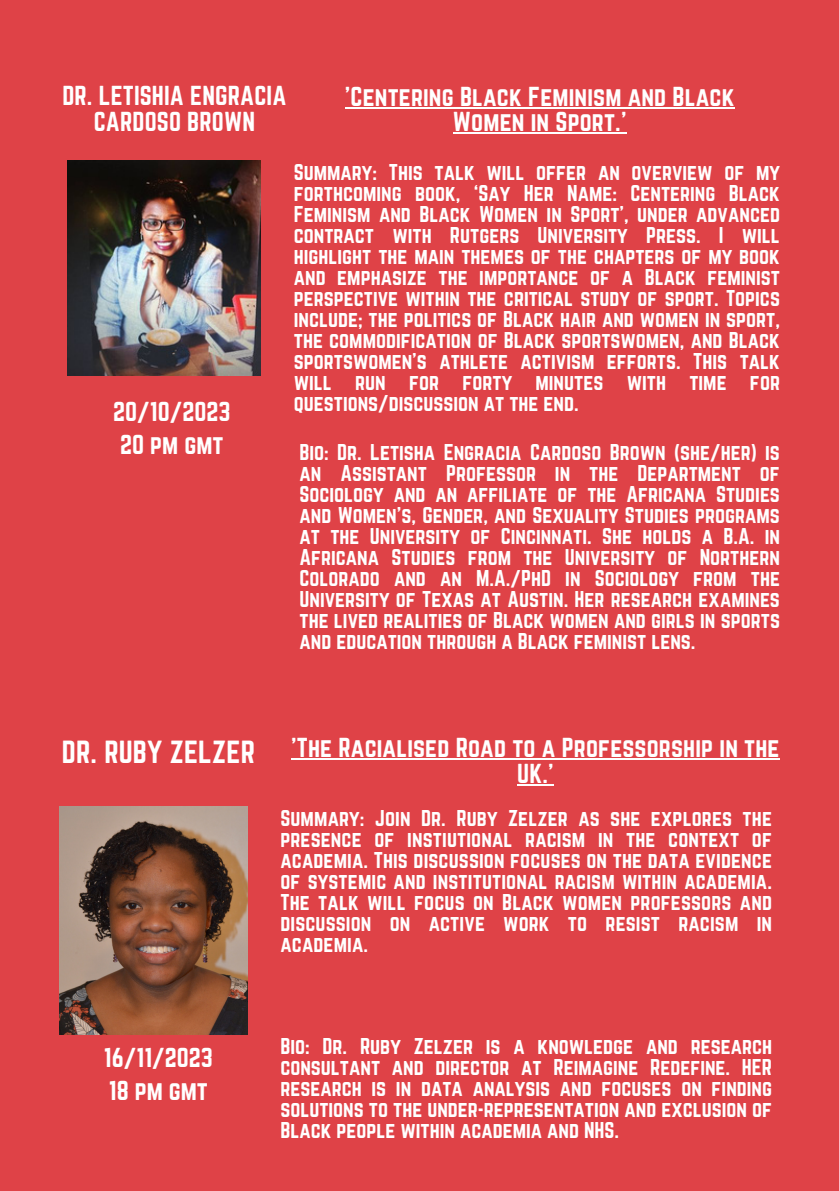
<style>
.page{position:relative;width:839px;height:1191px;background:#fff}
.page>*{position:absolute;margin:0;border:0;box-sizing:border-box;transform-origin:0 0}
.t1{font:28px "Norwester";letter-spacing:.005em;color:#fff}
.t2{font:24px/25.6px "Norwester";letter-spacing:.005em;color:#fff;text-align:center}
.t3{font:20px/21px "Norwester";color:#fff;text-align:justify}
</style>
<div class="page">
<div style="left:0;top:0;width:838px;height:1191px;background:#df4247"></div>
<img style="left:68px;top:161px;width:192px;height:214px">
<hr style="left:345px;top:107px;width:389px;height:2px;background:#fff">
<hr style="left:453px;top:133px;width:173px;height:1px;background:#fff">
<img style="left:59px;top:807px;width:188px;height:228px">
<hr style="left:291px;top:759px;width:488px;height:1px;background:#fff">
<hr style="left:517px;top:784px;width:36px;height:2px;background:#fff">
<p class="t2" style="left:62px;top:83px;width:226px">DR. LETISHIA ENGRACIA<br>CARDOSO BROWN</p>
<p class="t2" style="left:345px;top:83px;width:391px">'Centering Black Feminism and Black<br>Women in Sport.'</p>
<p class="t2" style="left:113px;top:399px;width:119px">20/10/2023</p>
<p class="t2" style="left:120px;top:432px;width:105px">20 pm gmt</p>
<p class="t3" style="left:294px;top:161px;width:487px">Summary: This talk will offer an overview of my forthcoming book, ‘Say Her Name: Centering Black Feminism and Black Women in Sport’, under advanced contract with Rutgers University Press. I will highlight the main themes of the chapters of my book and emphasize the importance of a Black feminist perspective within the critical study of sport. Topics include; the politics of Black hair and women in sport, the commodification of Black sportswomen, and Black sportswomen’s athlete activism efforts. This talk will run for forty minutes with time for questions/discussion at the end.</p>
<p class="t3" style="left:299px;top:441px;width:482px">Bio: Dr. Letisha Engracia Cardoso Brown (she/her) is an Assistant Professor in the Department of Sociology and an affiliate of the Africana Studies and Women’s, Gender, and Sexuality Studies programs at the University of Cincinnati. She holds a B.A. in Africana Studies from the University of Northern Colorado and an M.A./PhD in Sociology from the University of Texas at Austin. Her research examines the lived realities of Black women and girls in sports and education through a Black feminist lens.</p>
<p class="t1" style="left:62px;top:735px;width:195px">DR. RUBY ZELZER</p>
<p class="t2" style="left:291px;top:735px;width:490px">'The Racialised Road to a Professorship in the<br>UK.'</p>
<p class="t3" style="left:280px;top:807px;width:493px">Summary: Join Dr. Ruby Zelzer as she explores the presence of instiutional racism in the context of academia. This discussion focuses on the data evidence of systemic and institutional racism within academia.<br>The talk will focus on Black women professors and discussion on active work to resist racism in academia.</p>
<p class="t2" style="left:104px;top:1041px;width:110px;line-height:33px;text-align:left">16/11/2023<br>18 pm gmt</p>
<p class="t3" style="left:280px;top:1036px;width:493px">Bio: Dr. Ruby Zelzer is a knowledge and research consultant and director at Reimagine Redefine. HER research is in data analysis and focuses on finding solutions to the under-representation and exclusion of Black people within academia and NHS.</p>
</div>
